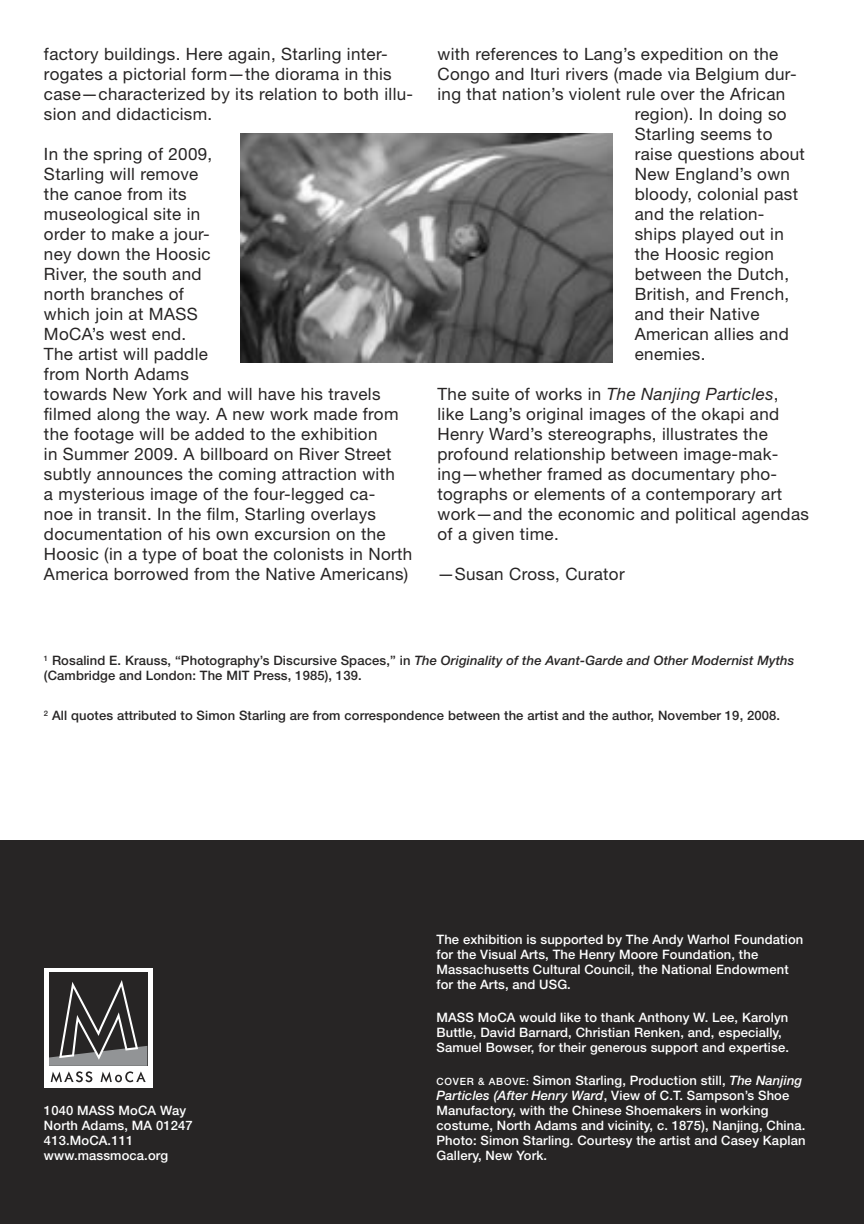
<style>
.page{position:relative;width:864px;height:1224px;background:#fff}
.page>*{position:absolute;margin:0;border:0;box-sizing:border-box;transform-origin:0 0}
.t1{font:17px/20px "Helvetica Neue LT Std";letter-spacing:.02em;color:#272525}
.t2{font:500 13px/15px "Helvetica Neue LT Std";letter-spacing:.01em;color:#fff}
.t3{font:500 13px/15px "Helvetica Neue LT Std";letter-spacing:.01em;color:#272525}
.s1{font-style:italic}
.s2{font-size:10px}
</style>
<div class="page">
<div style="left:0;top:840px;width:864px;height:384px;background:#272525"></div>
<div style="left:44px;top:968px;width:108px;height:120px;background:#fff"></div>
<div style="left:49px;top:973px;width:98px;height:93px;background:#272525"></div>
<svg style="left:49px;top:980px;width:98px;height:103px"></svg>
<img style="left:240px;top:133px;width:373px;height:230px">
<p class="t1" style="left:44px;top:44px;width:371px">factory buildings. Here again, Starling inter&shy;rogates a pictorial form—the diorama in this case—characterized by its relation to both illu&shy;sion and didacticism.</p>
<p class="t1" style="left:44px;top:144px;width:370px">In the spring of 2009,<br>Starling will remove<br>the canoe from its<br>museological site in<br>order to make a jour-<br>ney down the Hoosic<br>River, the south and<br>north branches of<br>which join at MASS<br>MoCA’s west end.<br>The artist will paddle<br>from North Adams<br>towards New York and will have his travels filmed along the way. A new work made from the footage will be added to the exhibition<br>in Summer 2009. A billboard on River Street subtly announces the coming attraction with<br>a mysterious image of the four-legged ca-<br>noe in transit. In the film, Starling overlays documentation of his own excursion on the<br>Hoosic (in a type of boat the colonists in North<br>America borrowed from the Native Americans)</p>
<p class="t1" style="left:437px;top:44px;width:342px">with references to Lang’s expedition on the</p>
<p class="t1" style="left:437px;top:64px;width:361px">Congo and Ituri rivers (made via Belgium dur-</p>
<p class="t1" style="left:437px;top:84px;width:349px">ing that nation’s violent rule over the African</p>
<p class="t1" style="left:635px;top:104px;width:153px">region). In doing so</p>
<p class="t1" style="left:635px;top:124px;width:139px">Starling seems to</p>
<p class="t1" style="left:635px;top:144px;width:172px">raise questions about</p>
<p class="t1" style="left:635px;top:164px;width:157px">New England’s own</p>
<p class="t1" style="left:635px;top:184px;width:165px">bloody, colonial past</p>
<p class="t1" style="left:635px;top:204px;width:131px">and the relation-</p>
<p class="t1" style="left:635px;top:224px;width:151px">ships played out in</p>
<p class="t1" style="left:635px;top:244px;width:141px">the Hoosic region</p>
<p class="t1" style="left:635px;top:264px;width:156px">between the Dutch,</p>
<p class="t1" style="left:635px;top:284px;width:156px">British, and French,</p>
<p class="t1" style="left:635px;top:304px;width:126px">and their Native</p>
<p class="t1" style="left:635px;top:324px;width:156px">American allies and</p>
<p class="t1" style="left:635px;top:344px;width:72px">enemies.</p>
<p class="t1" style="left:437px;top:384px;width:373px">The suite of works in <span class="s1">The Nanjing Particles</span>, like Lang’s original images of the okapi and Henry Ward’s stereographs, illustrates the profound relationship between image-mak&shy;ing—whether framed as documentary pho&shy;tographs or elements of a contemporary art work—and the economic and political agendas of a given time.</p>
<p class="t1" style="left:437px;top:564px;width:189px">—Susan Cross, Curator</p>
<p class="t3" style="left:44px;top:653px;width:752px"><sup>1</sup> Rosalind E. Krauss, “Photography’s Discursive Spaces,” in <span class="s1">The Originality of the Avant-Garde and Other Modernist Myths </span>(Cambridge and London: The MIT Press, 1985), 139.</p>
<p class="t3" style="left:44px;top:708px;width:738px"><sup>2</sup> All quotes attributed to Simon Starling are from correspondence between the artist and the author, November 19, 2008.</p>
<p class="t2" style="left:44px;top:1103px;width:144px">1040 MASS MoCA Way</p>
<p class="t2" style="left:44px;top:1118px;width:150px">North Adams, MA 01247</p>
<p class="t2" style="left:44px;top:1133px;width:91px">413.MoCA.111</p>
<p class="t2" style="left:44px;top:1148px;width:126px">www.massmoca.org</p>
<p class="t2" style="left:436px;top:932px;width:368px">The exhibition is supported by The Andy Warhol Foundation for the Visual Arts, The Henry Moore Foundation, the Massachusetts Cultural Council, the National Endowment for the Arts, and USG.</p>
<p class="t2" style="left:436px;top:1010px;width:354px">MASS MoCA would like to thank Anthony W. Lee, Karolyn<br>Buttle, David Barnard, Christian Renken, and, especially,<br>Samuel Bowser, for their generous support and expertise.</p>
<p class="t2" style="left:436px;top:1073px;width:371px"><span class="s2">COVER &amp; ABOVE:</span> Simon Starling, Production still, <span class="s1">The Nanjing Particles (After Henry Ward</span>, View of C.T. Sampson’s Shoe Manufactory, with the Chinese Shoemakers in working costume, North Adams and vicinity, c. 1875), Nanjing, China.<br>Photo: Simon Starling. Courtesy the artist and Casey Kaplan Gallery, New York.</p>
</div>
